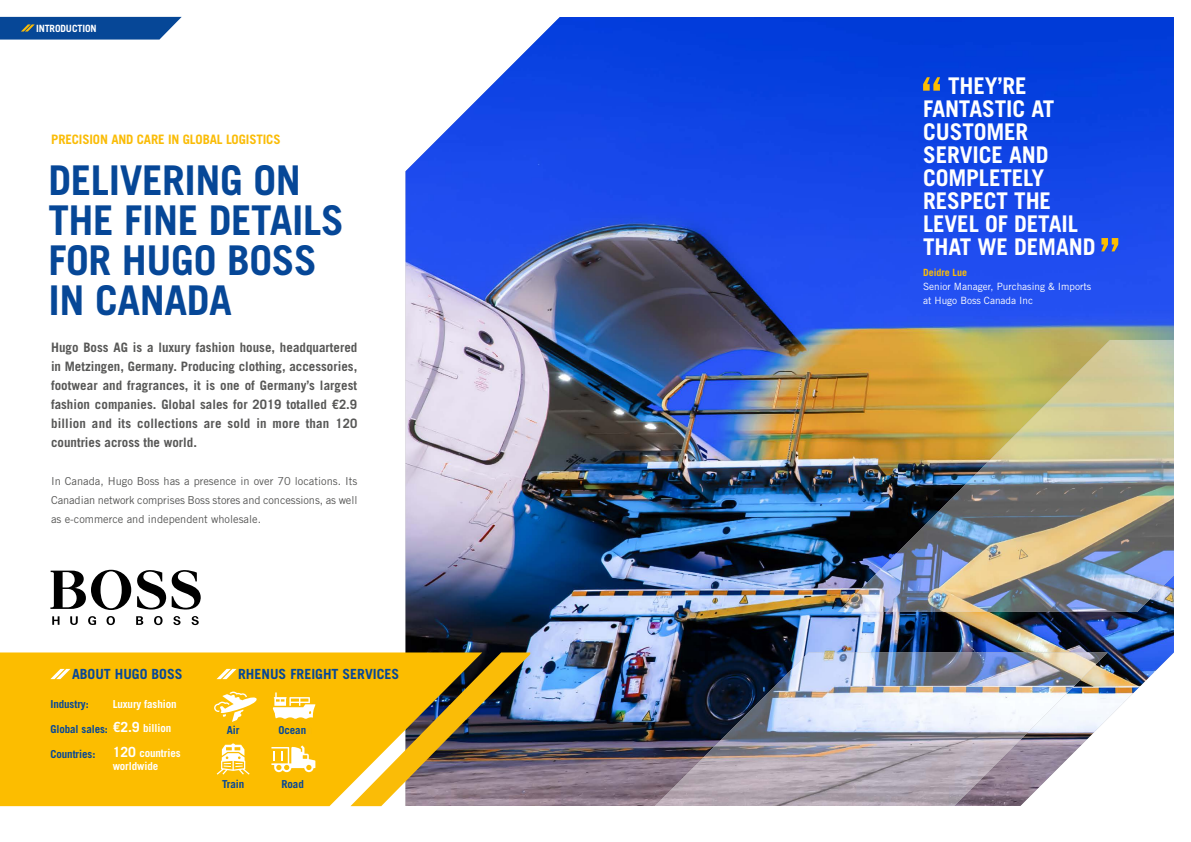
<style>
.page{position:relative;width:1191px;height:842px;background:#fff}
.page>*{position:absolute;margin:0;border:0;box-sizing:border-box;transform-origin:0 0}
.t1{font:700 41px/40px "Trade Gothic LT Std";letter-spacing:-.01em;color:#064797}
.t2{font:700 23px/23px "Trade Gothic LT Std";letter-spacing:-.005em;color:#fff}
.t3{font:700 14px "Trade Gothic LT Std";color:#064797}
.t4{font:700 13px/19px "Trade Gothic LT Std";letter-spacing:.015em;color:#575756;text-align:justify}
.t5{font:700 13px "Trade Gothic LT Std";letter-spacing:-.01em;color:#fabc07}
.t6{font:11px/18.7px "Trade Gothic LT Std";color:#575756;text-align:justify}
.t7{font:700 11px "Trade Gothic LT Std";letter-spacing:-.01em;color:#064797}
.t8{font:700 11px/13px "Trade Gothic LT Std";letter-spacing:-.01em;color:#fff}
.t9{font:10px/14px "Trade Gothic LT Std";color:#fff}
.t10{font:700 10px "Trade Gothic LT Std";letter-spacing:-.01em;color:#fff}
.t11{font:700 10px "Trade Gothic LT Std";color:#fabc07}
.s1{font-size:14px;color:#fff}
.s2{color:#fff}
.s3{font-size:14px}
.s4{color:#fabc07}
</style>
<div class="page">
<img style="left:405px;top:17px;width:769px;height:789px">
<div style="left:0;top:652px;width:350px;height:154px;background:#fcbd00"></div>
<svg style="left:50px;top:669px;width:20px;height:10px"></svg>
<svg style="left:216px;top:669px;width:21px;height:10px"></svg>
<svg style="left:214px;top:692px;width:43px;height:30px"></svg>
<svg style="left:272px;top:692px;width:43px;height:27px"></svg>
<svg style="left:271px;top:745px;width:44px;height:27px"></svg>
<svg style="left:217px;top:743px;width:33px;height:32px"></svg>
<img style="left:655px;top:652px;width:452px;height:154px">
<img style="left:838px;top:340px;width:336px;height:272px">
<svg style="left:0;top:17px;width:182px;height:23px"></svg>
<svg style="left:923px;top:77px;width:17px;height:14px"></svg>
<svg style="left:1101px;top:238px;width:17px;height:13px"></svg>
<img style="left:350px;top:652px;width:180px;height:154px">
<svg style="left:52px;top:616px;width:7px;height:9px"></svg>
<svg style="left:70px;top:616px;width:8px;height:9px"></svg>
<svg style="left:88px;top:616px;width:8px;height:9px"></svg>
<svg style="left:173px;top:616px;width:7px;height:9px"></svg>
<svg style="left:192px;top:616px;width:7px;height:9px"></svg>
<svg style="left:106px;top:616px;width:9px;height:9px"></svg>
<svg style="left:136px;top:616px;width:7px;height:9px"></svg>
<svg style="left:154px;top:616px;width:9px;height:9px"></svg>
<svg style="left:50px;top:570px;width:151px;height:40px"></svg>
<p class="t10" style="left:36px;top:22px;width:62px">INTRODUCTION</p>
<p class="t5" style="left:51px;top:131px;width:231px">PRECISION AND CARE IN GLOBAL LOGISTICS</p>
<h1 class="t1" style="left:48px;top:159px;width:297px">DELIVERING ON<br>THE FINE DETAILS<br>FOR HUGO BOSS<br>IN CANADA</h1>
<p class="t4" style="left:51px;top:338px;width:308px">Hugo Boss AG is a luxury fashion house, headquartered in Metzingen, Germany. Producing clothing, accessories, footwear and fragrances, it is one of Germany’s largest fashion companies. Global sales for 2019 totalled €2.9 billion and its collections are sold in more than 120 countries across the world.</p>
<p class="t6" style="left:51px;top:472px;width:308px">In Canada, Hugo Boss has a presence in over 70 locations. Its Canadian network comprises Boss stores and concessions, as well as e-commerce and independent wholesale.</p>
<p class="t3" style="left:72px;top:665px;width:112px">ABOUT HUGO BOSS</p>
<p class="t3" style="left:238px;top:665px;width:163px">RHENUS FREIGHT SERVICES</p>
<p class="t7" style="left:51px;top:697px;width:40px">Industry:</p>
<p class="t7" style="left:51px;top:722px;width:122px">Global sales: <span class="s1">€2.9</span> <span class="s2">billion</span></p>
<p class="t7" style="left:51px;top:747px;width:46px">Countries:</p>
<p class="t8" style="left:113px;top:697px;width:65px">Luxury fashion</p>
<p class="t8" style="left:113px;top:747px;width:69px"><span class="s3">120</span> countries worldwide</p>
<p class="t7" style="left:227px;top:723px;width:14px">Air</p>
<p class="t7" style="left:222px;top:777px;width:24px">Train</p>
<p class="t7" style="left:278px;top:723px;width:35px">Ocean<span class="s4">n</span></p>
<p class="t7" style="left:281px;top:777px;width:24px">Road</p>
<h2 class="t2" style="left:923px;top:74px;width:174px;text-indent:25px">THEY’RE<br>FANTASTIC AT<br>CUSTOMER<br>SERVICE AND<br>COMPLETELY<br>RESPECT THE<br>LEVEL OF DETAIL<br>THAT WE DEMAND</h2>
<p class="t11" style="left:923px;top:266px;width:45px">Deidre Lue</p>
<p class="t9" style="left:923px;top:279px;width:170px">Senior Manager, Purchasing &amp; Imports at Hugo Boss Canada Inc</p>
</div>
